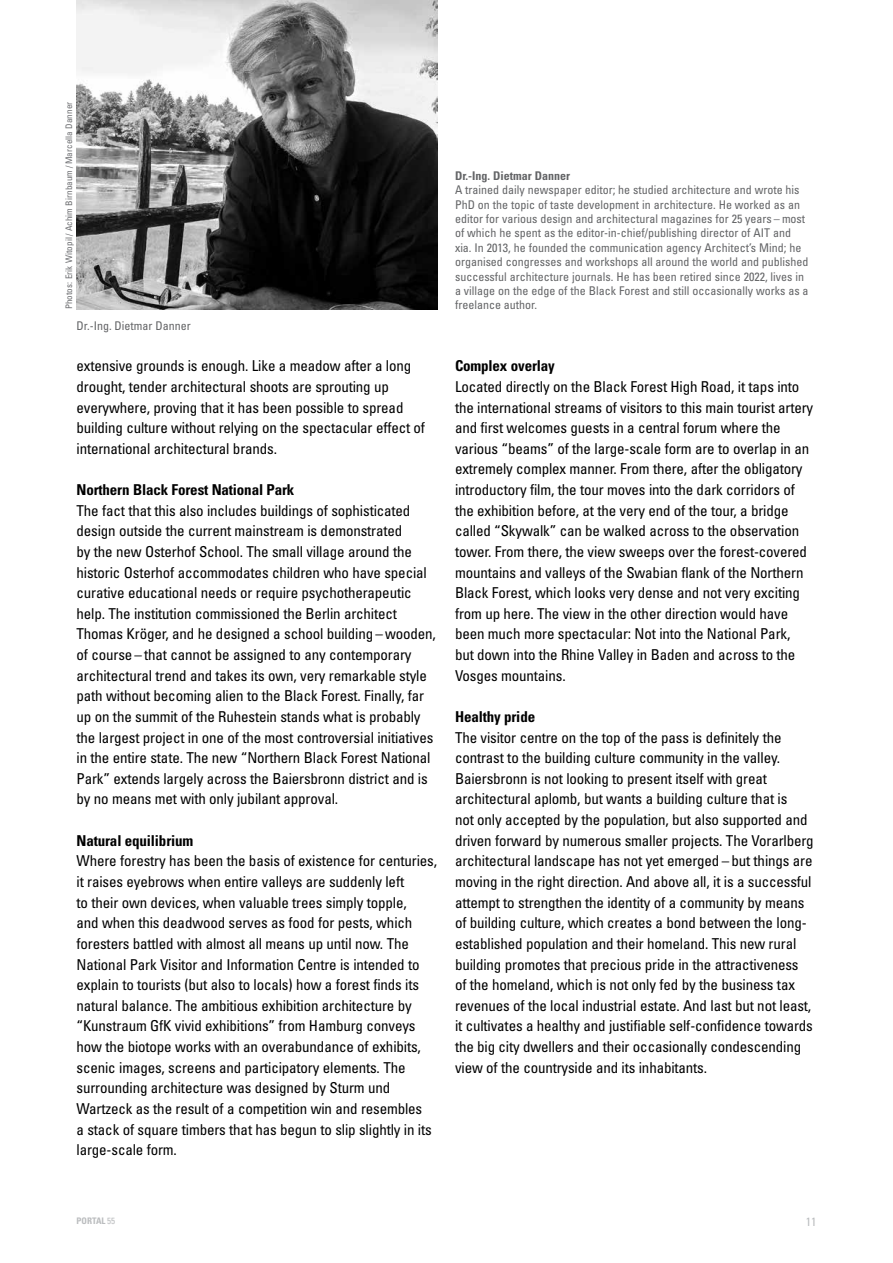
<style>
.page{position:relative;width:893px;height:1263px;background:#fff}
.page>*{position:absolute;margin:0;border:0;box-sizing:border-box;transform-origin:0 0}
.t1{font:condensed 15px/20.7px "Univers LT Std";letter-spacing:-.01em;color:#000}
.t2{font:700 condensed 15px "Univers LT Std";letter-spacing:-.01em;color:#000}
.t3{font:condensed 12px/14.4px "Univers LT Std";color:#636466}
.t4{font:700 condensed 12px "Univers LT Std";color:#636466}
.t5{font:condensed 12px "Univers LT Std";color:#babcbe}
.t6{font:condensed 9px "Univers LT Std";letter-spacing:.01em;color:#6d6e71}
.t7{font:700 condensed 9px "Univers LT Std";color:#babcbe}
.s1{font-weight:400}
</style>
<div class="page">
<img style="left:77px;top:0;width:361px;height:309px">
<p class="t6" style="left:63px;top:309px;width:209px;rotate:-90deg">Photos: Erik Witopil / Achim Birnbaum / Marcella Danner</p>
<p class="t3" style="left:77px;top:318px;width:116px">Dr.-Ing. Dietmar Danner</p>
<p class="t1" style="left:77px;top:355px;width:350px">extensive grounds is enough. Like a meadow after a long drought, tender architectural shoots are sprouting up everywhere, proving that it has been possible to spread building culture without relying on the spectacular effect of international architectural brands.</p>
<p class="t2" style="left:77px;top:480px;width:219px">Northern Black Forest National Park</p>
<p class="t1" style="left:77px;top:500px;width:361px">The fact that this also includes buildings of sophisticated design outside the current mainstream is demonstrated<br>by the new Osterhof School. The small village around the historic Osterhof accommodates children who have special curative educational needs or require psychotherapeutic help. The institution commissioned the Berlin architect Thomas Kröger, and he designed a school building – wooden, of course – that cannot be assigned to any contemporary architectural trend and takes its own, very remarkable style path without becoming alien to the Black Forest. Finally, far up on the summit of the Ruhestein stands what is probably the largest project in one of the most controversial initiatives in the entire state. The new “Northern Black Forest National Park” extends largely across the Baiersbronn district and is by no means met with only jubilant approval.</p>
<p class="t2" style="left:77px;top:831px;width:118px">Natural equilibrium</p>
<p class="t1" style="left:77px;top:850px;width:362px">Where forestry has been the basis of existence for centuries, it raises eyebrows when entire valleys are suddenly left<br>to their own devices, when valuable trees simply topple,<br>and when this deadwood serves as food for pests, which foresters battled with almost all means up until now. The National Park Visitor and Information Centre is intended to explain to tourists (but also to locals) how a forest finds its natural balance. The ambitious exhibition architecture by “Kunstraum GfK vivid exhibitions” from Hamburg conveys how the biotope works with an overabundance of exhibits, scenic images, screens and participatory elements. The surrounding architecture was designed by Sturm und Wartzeck as the result of a competition win and resembles<br>a stack of square timbers that has begun to slip slightly in its large-scale form.</p>
<p class="t4" style="left:455px;top:168px;width:116px">Dr.-Ing. Dietmar Danner</p>
<p class="t3" style="left:455px;top:183px;width:355px">A trained daily newspaper editor; he studied architecture and wrote his PhD on the topic of taste development in architecture. He worked as an editor for various design and architectural magazines for 25 years – most of which he spent as the editor-in-chief/publishing director of AIT and xia. In 2013, he founded the communication agency Architect’s Mind; he organised congresses and workshops all around the world and published successful architecture journals. He has been retired since 2022, lives in a village on the edge of the Black Forest and still occasionally works as a freelance author.</p>
<p class="t2" style="left:455px;top:357px;width:101px">Complex overlay</p>
<p class="t1" style="left:455px;top:376px;width:360px">Located directly on the Black Forest High Road, it taps into the international streams of visitors to this main tourist artery and first welcomes guests in a central forum where the various “beams” of the large-scale form are to overlap in an extremely complex manner. From there, after the obligatory introductory film, the tour moves into the dark corridors of the exhibition before, at the very end of the tour, a bridge called “Skywalk” can be walked across to the observation tower. From there, the view sweeps over the forest-covered mountains and valleys of the Swabian flank of the Northern Black Forest, which looks very dense and not very exciting from up here. The view in the other direction would have been much more spectacular: Not into the National Park,<br>but down into the Rhine Valley in Baden and across to the Vosges mountains.</p>
<p class="t2" style="left:455px;top:707px;width:82px">Healthy pride</p>
<p class="t1" style="left:455px;top:727px;width:360px">The visitor centre on the top of the pass is definitely the contrast to the building culture community in the valley.<br>Baiersbronn is not looking to present itself with great architectural aplomb, but wants a building culture that is<br>not only accepted by the population, but also supported and driven forward by numerous smaller projects. The Vorarlberg architectural landscape has not yet emerged – but things are moving in the right direction. And above all, it is a successful attempt to strengthen the identity of a community by means of building culture, which creates a bond between the long&shy;established population and their homeland. This new rural building promotes that precious pride in the attractiveness of the homeland, which is not only fed by the business tax revenues of the local industrial estate. And last but not least, it cultivates a healthy and justifiable self-confidence towards the big city dwellers and their occasionally condescending view of the countryside and its inhabitants.</p>
<p class="t7" style="left:77px;top:1215px;width:40px">PORTAL <span class="s1">55</span></p>
<p class="t5" style="left:806px;top:1214px;width:12px">11</p>
</div>
